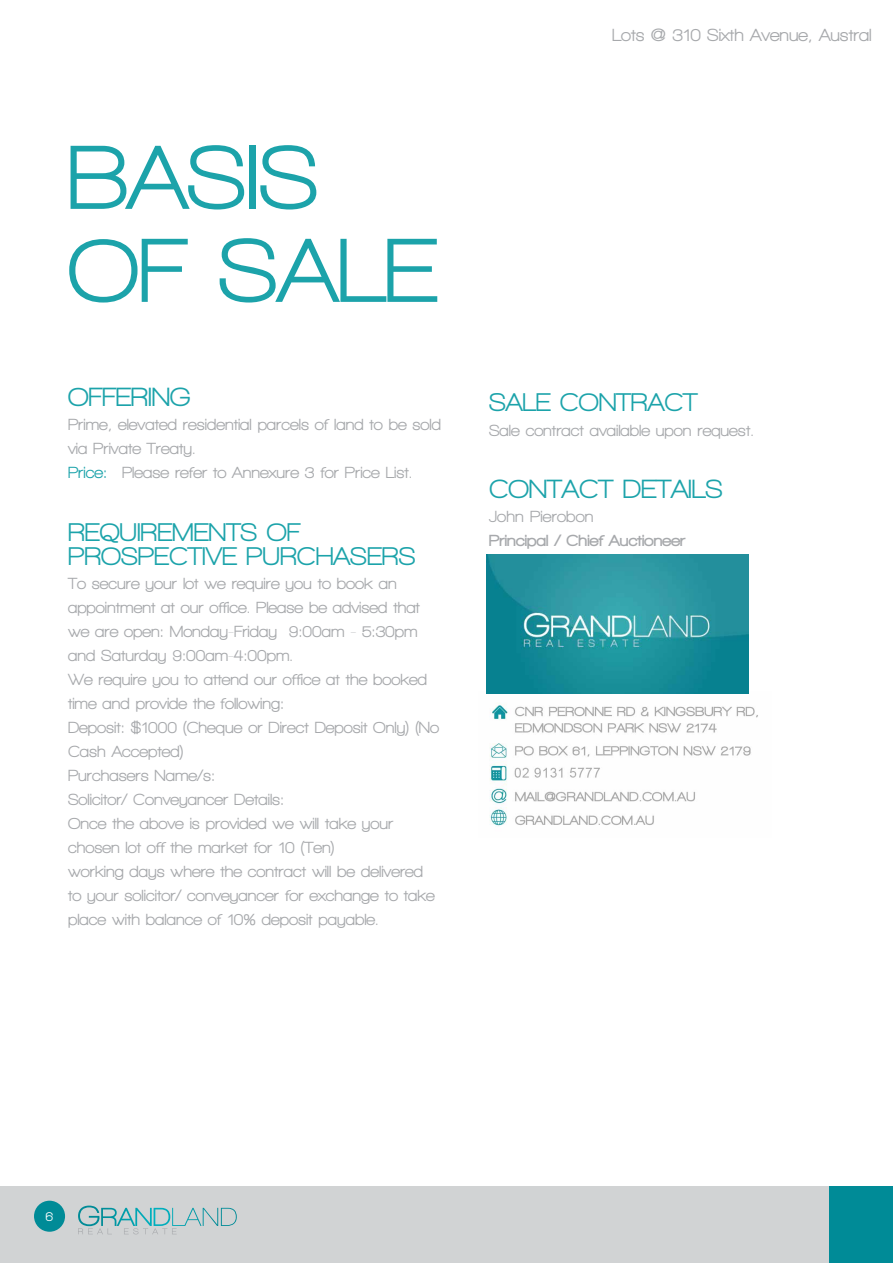
<style>
.page{position:relative;width:893px;height:1263px;background:#fff}
.page>*{position:absolute;margin:0;border:0;box-sizing:border-box;transform-origin:0 0}
.t1{font:800 93px/93px "Walkway";color:#1ca3aa}
.t2{font:800 27px "Walkway";color:#1ca3aa}
.t3{font:800 26.25px/24px "Walkway";color:#1ca3aa}
.t4{font:800 18px "Walkway";color:#a7a9ac}
.t5{font:800 16.5px/24px "Walkway";color:#a7a9ac}
.t6{font:900 16.5px "Walkway";letter-spacing:.01em;color:#a7a9ac}
.t7{font:800 13.5px "Walkway";color:#fff}
.s1{color:#1ca3aa}
</style>
<div class="page">
<div style="left:0;top:1186px;width:893px;height:77px;background:#d1d3d4"></div>
<div style="left:829px;top:1186px;width:64px;height:77px;background:#008b97"></div>
<div style="left:34px;top:1201px;width:31px;height:31px;background:#008b97;border-radius:50%"></div>
<svg style="left:78px;top:1205px;width:159px;height:29px"></svg>
<img style="left:486px;top:692px;width:272px;height:134px">
<img style="left:487px;top:555px;width:262px;height:138px">
<h1 class="t1" style="left:68px;top:130px;width:370px">BASIS<br>OF SALE</h1>
<h2 class="t2" style="left:68px;top:383px;width:124px">OFFERING</h2>
<p class="t5" style="left:68px;top:413px;width:375px">Prime, elevated residential parcels of land to be sold via Private Treaty.<br><span class="s1">Price:</span> Please refer to Annexure 3 for Price List.</p>
<h3 class="t3" style="left:68px;top:519px;width:349px">REQUIREMENTS OF<br>PROSPECTIVE PURCHASERS</h3>
<p class="t5" style="left:68px;top:571px;width:373px">To secure your lot we require you to book an appointment at our office. Please be advised that we are open: Monday-Friday 9:00am - 5:30pm and Saturday 9:00am-4:00pm.<br>We require you to attend our office at the booked time and provide the following:<br>Deposit: $1000 (Cheque or Direct Deposit Only) (No Cash Accepted)<br>Purchasers Name/s:<br>Solicitor/ Conveyancer Details:<br>Once the above is provided we will take your chosen lot off the market for 10 (Ten)<br>working days where the contract will be delivered to your solicitor/ conveyancer for exchange to take place with balance of 10% deposit payable.</p>
<p class="t4" style="left:612px;top:25px;width:261px">Lots @ 310 Sixth Avenue, Austral</p>
<h3 class="t3" style="left:489px;top:390px;width:210px">SALE CONTRACT</h3>
<p class="t5" style="left:489px;top:418px;width:266px">Sale contract available upon request.</p>
<h2 class="t2" style="left:489px;top:474px;width:235px">CONTACT DETAILS</h2>
<p class="t5" style="left:489px;top:504px;width:106px">John Pierobon</p>
<p class="t6" style="left:489px;top:531px;width:198px">Principal / Chief Auctioneer</p>
<p class="t7" style="left:46px;top:1209px;width:9px">6</p>
</div>
